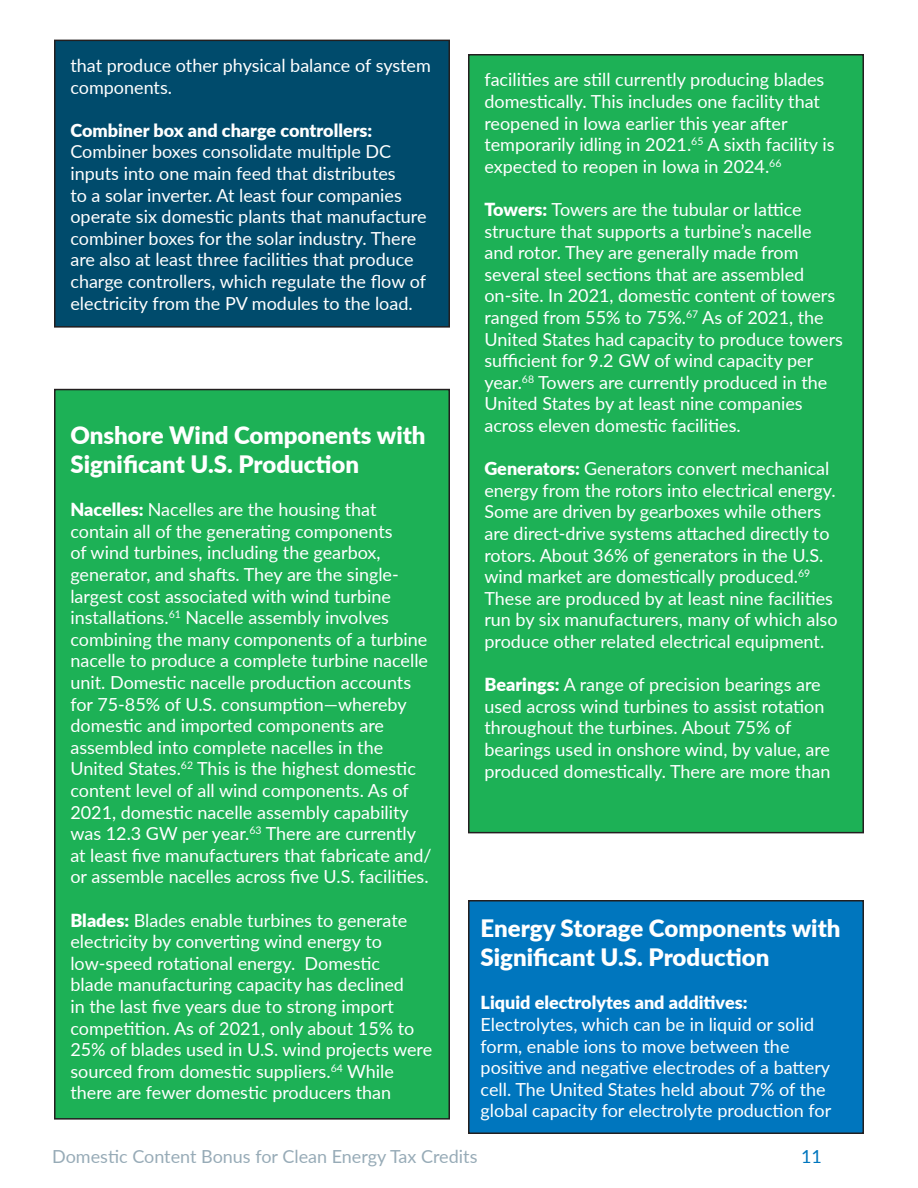
<style>
.page{position:relative;width:918px;height:1188px;background:#fff}
.page>*{position:absolute;margin:0;border:0;box-sizing:border-box;transform-origin:0 0}
.t1{font:900 24px/28.8px "Lato";color:#fff}
.t2{font:18px/21.6px "Lato";color:#fff}
.t3{font:900 18px "Lato";color:#fff}
.t4{font:18px "Lato";color:#97abb7}
.t5{font:18px "Lato";color:#0076be}
.s1{font-weight:900}
</style>
<div class="page">
<div style="left:55px;top:40px;width:394px;height:287px;background:#004b6c"></div>
<div style="left:54px;top:40px;width:396px;height:288px;border:2px solid #231f20"></div>
<div style="left:55px;top:390px;width:394px;height:729px;background:#1db156"></div>
<div style="left:54px;top:389px;width:396px;height:731px;border:2px solid #231f20"></div>
<div style="left:469px;top:55px;width:394px;height:778px;background:#1db156"></div>
<div style="left:468px;top:54px;width:396px;height:779px;border:2px solid #231f20"></div>
<div style="left:469px;top:901px;width:394px;height:232px;background:#0076be"></div>
<div style="left:468px;top:900px;width:396px;height:234px;border:2px solid #231f20"></div>
<p class="t2" style="left:70px;top:54px;width:362px">that produce other physical balance of system components.</p>
<p class="t3" style="left:70px;top:117px;width:304px">Combiner box and charge controllers:</p>
<p class="t2" style="left:70px;top:140px;width:358px">Combiner boxes consolidate multiple DC inputs into one main feed that distributes<br>to a solar inverter. At least four companies operate six domestic plants that manufacture combiner boxes for the solar industry. There are also at least three facilities that produce charge controllers, which regulate the flow of electricity from the PV modules to the load.</p>
<h1 class="t1" style="left:70px;top:420px;width:357px">Onshore Wind Components with<br>Significant U.S. Production</h1>
<p class="t2" style="left:70px;top:498px;width:363px"><span class="s1">Nacelles:</span> Nacelles are the housing that contain all of the generating components<br>of wind turbines, including the gearbox, generator, and shafts. They are the single&shy;largest cost associated with wind turbine installations.<sup>61</sup> Nacelle assembly involves combining the many components of a turbine nacelle to produce a complete turbine nacelle unit. Domestic nacelle production accounts for 75-85% of U.S. consumption—whereby domestic and imported components are assembled into complete nacelles in the United States.<sup>62</sup> This is the highest domestic content level of all wind components. As of 2021, domestic nacelle assembly capability was 12.3 GW per year.<sup>63</sup> There are currently at least five manufacturers that fabricate and/ or assemble nacelles across five U.S. facilities.</p>
<p class="t2" style="left:70px;top:908px;width:363px"><span class="s1">Blades:</span> Blades enable turbines to generate electricity by converting wind energy to low-speed rotational energy. Domestic<br>blade manufacturing capacity has declined<br>in the last five years due to strong import competition. As of 2021, only about 15% to 25% of blades used in U.S. wind projects were sourced from domestic suppliers.<sup>64</sup> While there are fewer domestic producers than</p>
<p class="t2" style="left:484px;top:68px;width:352px">facilities are still currently producing blades domestically. This includes one facility that reopened in Iowa earlier this year after temporarily idling in 2021.<sup>65</sup> A sixth facility is expected to reopen in Iowa in 2024.<sup>66</sup></p>
<p class="t2" style="left:484px;top:198px;width:360px"><span class="s1">Towers:</span> Towers are the tubular or lattice structure that supports a turbine’s nacelle and rotor. They are generally made from several steel sections that are assembled on-site. In 2021, domestic content of towers ranged from 55% to 75%.<sup>67</sup> As of 2021, the United States had capacity to produce towers sufficient for 9.2 GW of wind capacity per year.<sup>68</sup> Towers are currently produced in the United States by at least nine companies across eleven domestic facilities.</p>
<p class="t2" style="left:484px;top:457px;width:355px"><span class="s1">Generators:</span> Generators convert mechanical energy from the rotors into electrical energy.<br>Some are driven by gearboxes while others are direct-drive systems attached directly to rotors. About 36% of generators in the U.S. wind market are domestically produced.<sup>69<br></sup>These are produced by at least nine facilities run by six manufacturers, many of which also produce other related electrical equipment.</p>
<p class="t2" style="left:484px;top:673px;width:348px"><span class="s1">Bearings:</span> A range of precision bearings are used across wind turbines to assist rotation throughout the turbines. About 75% of bearings used in onshore wind, by value, are produced domestically. There are more than</p>
<h1 class="t1" style="left:481px;top:913px;width:362px">Energy Storage Components with<br>Significant U.S. Production</h1>
<p class="t3" style="left:481px;top:989px;width:268px">Liquid electrolytes and additives:</p>
<p class="t2" style="left:481px;top:1013px;width:352px">Electrolytes, which can be in liquid or solid form, enable ions to move between the positive and negative electrodes of a battery cell. The United States held about 7% of the global capacity for electrolyte production for</p>
<p class="t4" style="left:52px;top:1143px;width:427px">Domestic Content Bonus for Clean Energy Tax Credits</p>
<p class="t5" style="left:801px;top:1143px;width:22px">11</p>
</div>
